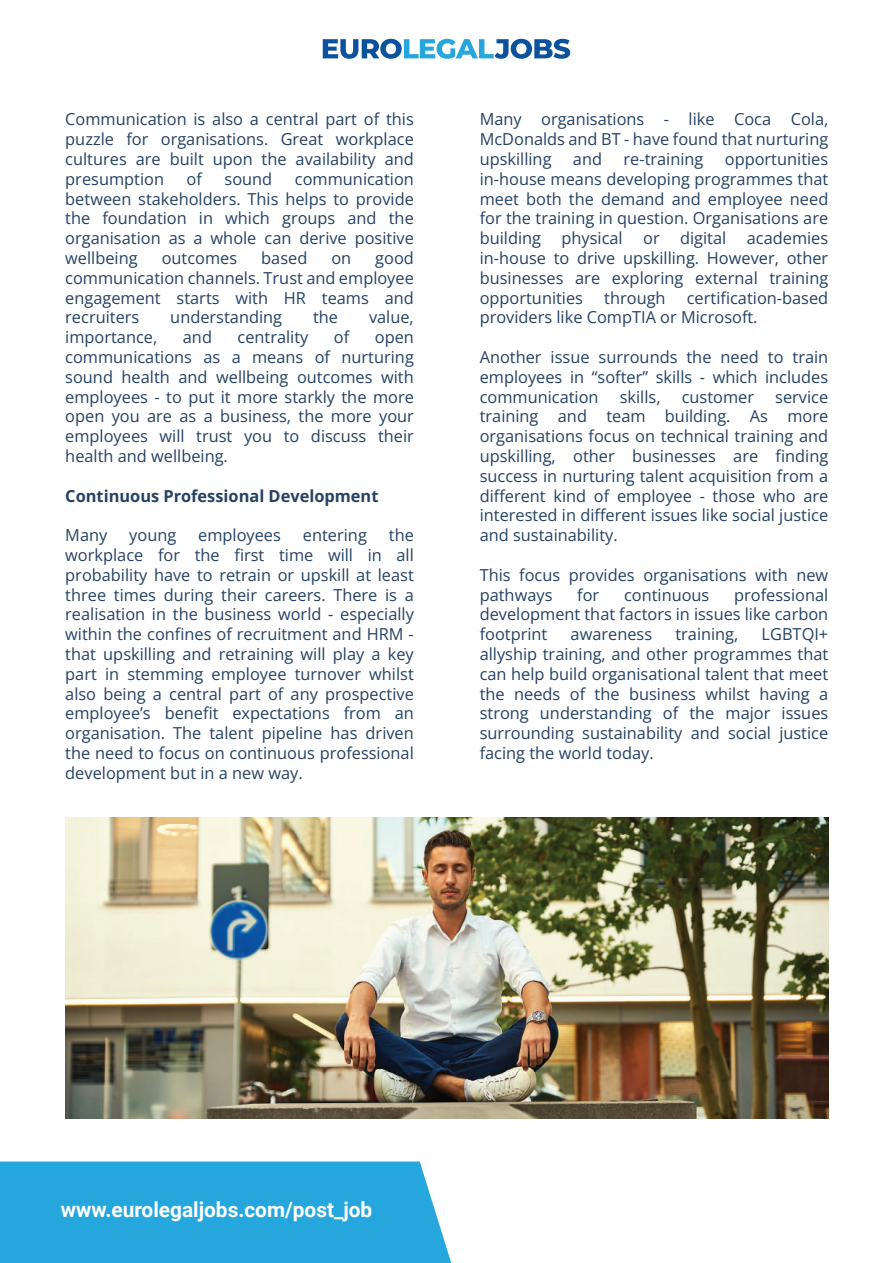
<style>
.page{position:relative;width:893px;height:1263px;background:#fff}
.page>*{position:absolute;margin:0;border:0;box-sizing:border-box;transform-origin:0 0}
.t1{font:700 21px "Roboto";color:#fff}
.t2{font:16.5px/19.8px "Open Sans";color:#254262;text-align:justify}
.t3{font:700 16.5px "Open Sans";color:#254262}
</style>
<div class="page">
<img style="left:65px;top:817px;width:763px;height:301px">
<svg style="left:323px;top:39px;width:247px;height:20px"></svg>
<div style="left:0;top:1161px;width:452px;height:102px;background:#25a7dd"></div>
<p class="t2" style="left:65px;top:109px;width:350px">Communication is also a central part of this puzzle for organisations. Great workplace cultures are built upon the availability and presumption</p>
<p class="t2" style="left:187px;top:168px;width:17px">of</p>
<p class="t2" style="left:225px;top:168px;width:49px">sound</p>
<p class="t2" style="left:65px;top:168px;width:350px;text-indent:230px">communication between stakeholders. This helps to provide the foundation in which groups and the organisation as a whole can derive positive wellbeing</p>
<p class="t2" style="left:65px;top:248px;width:350px;text-indent:310px">good communication channels. Trust and employee engagement starts with HR teams and recruiters</p>
<p class="t2" style="left:162px;top:248px;width:77px">outcomes</p>
<p class="t2" style="left:261px;top:248px;width:48px">based</p>
<p class="t2" style="left:331px;top:248px;width:21px">on</p>
<p class="t2" style="left:170px;top:307px;width:113px">understanding</p>
<p class="t2" style="left:313px;top:307px;width:27px">the</p>
<p class="t2" style="left:369px;top:307px;width:46px">value,</p>
<p class="t2" style="left:65px;top:327px;width:94px">importance,</p>
<p class="t2" style="left:183px;top:327px;width:31px">and</p>
<p class="t2" style="left:238px;top:327px;width:72px">centrality</p>
<p class="t2" style="left:334px;top:327px;width:17px">of</p>
<p class="t2" style="left:65px;top:327px;width:350px;text-indent:309px">open communications as a means of nurturing sound health and wellbeing outcomes with employees - to put it more starkly the more open you are as a business, the more your employees will trust you to discuss their health and wellbeing.</p>
<p class="t3" style="left:65px;top:484px;width:315px">Continuous Professional Development</p>
<p class="t2" style="left:65px;top:525px;width:44px">Many</p>
<p class="t2" style="left:129px;top:525px;width:48px">young</p>
<p class="t2" style="left:198px;top:525px;width:84px">employees</p>
<p class="t2" style="left:303px;top:525px;width:65px">entering</p>
<p class="t2" style="left:65px;top:525px;width:350px;text-indent:324px">the workplace for the first time will in all probability have to retrain or upskill at least three times during their careers. There is a realisation in the business world - especially within the confines of recruitment and HRM - that upskilling and retraining will play a key part in stemming employee turnover whilst also being a central part of any prospective employee’s benefit expectations from an organisation. The talent pipeline has driven the need to focus on continuous professional development but in a new way.</p>
<p class="t2" style="left:480px;top:109px;width:350px">Many organisations - like Coca Cola, McDonalds and BT - have found that nurturing upskilling</p>
<p class="t2" style="left:573px;top:149px;width:31px">and</p>
<p class="t2" style="left:623px;top:149px;width:81px">re-training</p>
<p class="t2" style="left:480px;top:149px;width:350px;text-indent:245px">opportunities in-house means developing programmes that meet both the demand and employee need for the training in question. Organisations are building physical or digital academies in-house to drive upskilling. However, other businesses are exploring external training opportunities</p>
<p class="t2" style="left:480px;top:287px;width:350px;text-indent:207px">certification-based providers like CompTIA or Microsoft.</p>
<p class="t2" style="left:480px;top:347px;width:350px">Another issue surrounds the need to train employees in “softer” skills - which includes communication</p>
<p class="t2" style="left:604px;top:287px;width:63px">through</p>
<p class="t2" style="left:620px;top:386px;width:42px">skills,</p>
<p class="t2" style="left:682px;top:386px;width:74px">customer</p>
<p class="t2" style="left:480px;top:386px;width:350px;text-indent:296px">service training and team building. As more organisations focus on technical training and upskilling, other businesses are finding success in nurturing talent acquisition from a different kind of employee - those who are interested in different issues like social justice and sustainability.</p>
<p class="t2" style="left:480px;top:564px;width:350px">This focus provides organisations with new pathways</p>
<p class="t2" style="left:480px;top:584px;width:350px;text-indent:254px">professional development that factors in issues like carbon footprint</p>
<p class="t2" style="left:577px;top:584px;width:24px">for</p>
<p class="t2" style="left:624px;top:584px;width:87px">continuous</p>
<p class="t2" style="left:571px;top:624px;width:83px">awareness</p>
<p class="t2" style="left:675px;top:624px;width:65px">training,</p>
<p class="t2" style="left:480px;top:624px;width:350px;text-indent:282px">LGBTQI+ allyship training, and other programmes that can help build organisational talent that meet the needs of the business whilst having a strong understanding of the major issues surrounding sustainability and social justice facing the world today.</p>
<p class="t1" style="left:61px;top:1195px;width:313px">www.eurolegaljobs.com/post_job</p>
</div>
